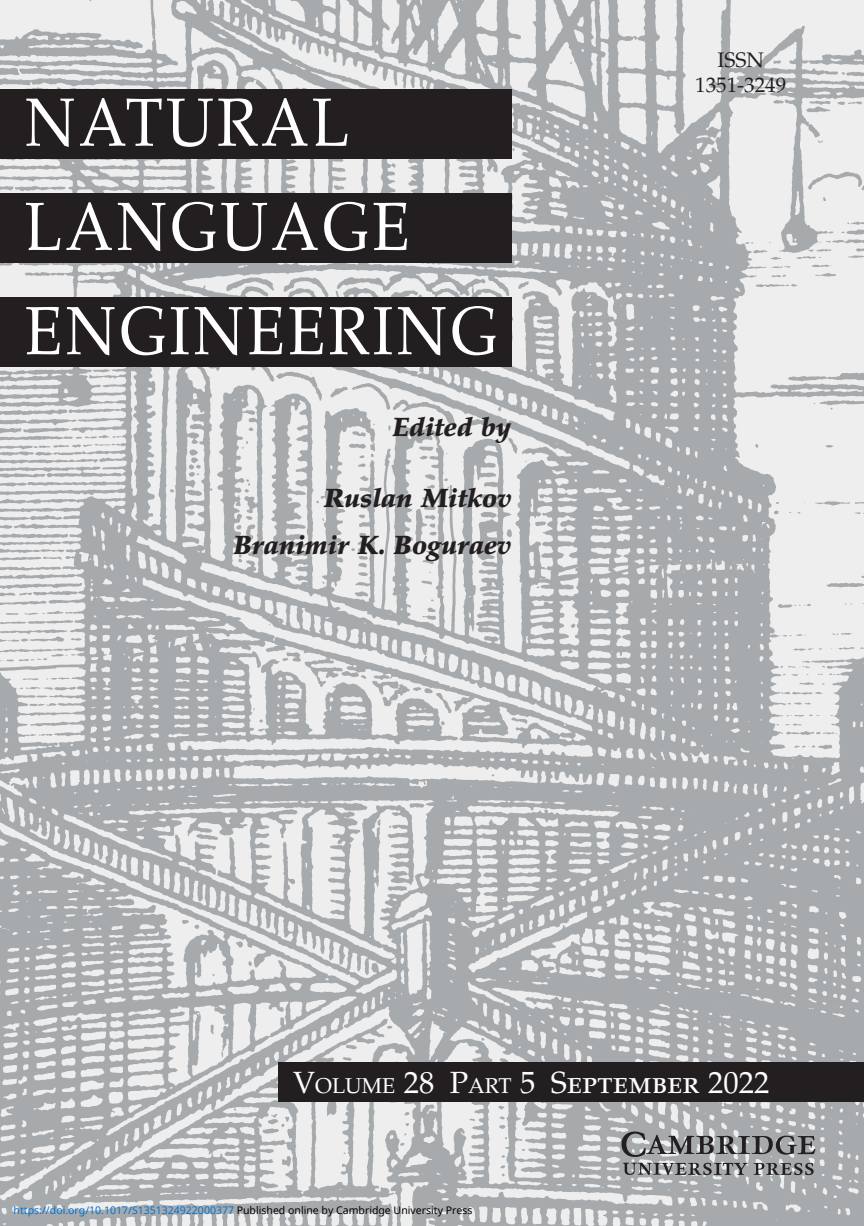
<style>
.page{position:relative;width:864px;height:1226px;background:#fff}
.page>*{position:absolute;margin:0;border:0;box-sizing:border-box;transform-origin:0 0}
.t1{font:30.62px "Palatino LT Pro";color:#fff}
.t2{font:italic 900 26.25px/47.2px "Palatino LT Pro";color:#231f20;text-align:right}
.t3{font:21px/25.2px "Palatino LT Pro";color:#231f20;text-align:center}
.t4{font:10.5px "Noto Sans";color:#0172cf}
.s1{font-size:21.35px}
.s2{color:#000}
</style>
<div class="page">
<img style="left:0;top:0;width:863px;height:1225px">
<img style="left:619px;top:1128px;width:199px;height:52px">
<div style="left:278px;top:1062px;width:585px;height:39px;background:#231f20"></div>
<div style="left:0;top:89px;width:511px;height:69px;background:#231f20"></div>
<svg style="left:26px;top:98px;width:48px;height:49px"></svg>
<svg style="left:80px;top:98px;width:227px;height:49px"></svg>
<svg style="left:313px;top:98px;width:34px;height:48px"></svg>
<div style="left:0;top:193px;width:511px;height:69px;background:#231f20"></div>
<svg style="left:26px;top:203px;width:34px;height:47px"></svg>
<svg style="left:66px;top:202px;width:46px;height:48px"></svg>
<svg style="left:118px;top:203px;width:47px;height:48px"></svg>
<svg style="left:172px;top:202px;width:43px;height:49px"></svg>
<svg style="left:221px;top:202px;width:96px;height:49px"></svg>
<svg style="left:324px;top:202px;width:43px;height:49px"></svg>
<svg style="left:373px;top:203px;width:34px;height:47px"></svg>
<div style="left:0;top:297px;width:511px;height:70px;background:#231f20"></div>
<svg style="left:26px;top:307px;width:34px;height:47px"></svg>
<svg style="left:67px;top:307px;width:47px;height:48px"></svg>
<svg style="left:121px;top:306px;width:43px;height:49px"></svg>
<svg style="left:171px;top:307px;width:17px;height:47px"></svg>
<svg style="left:195px;top:307px;width:47px;height:48px"></svg>
<svg style="left:249px;top:307px;width:33px;height:47px"></svg>
<svg style="left:289px;top:307px;width:34px;height:47px"></svg>
<svg style="left:330px;top:307px;width:61px;height:47px"></svg>
<svg style="left:398px;top:307px;width:47px;height:48px"></svg>
<svg style="left:452px;top:306px;width:43px;height:49px"></svg>
<img style="left:0;top:1054px;width:1px;height:127px">
<h2 class="t2" style="left:392px;top:403px;width:120px">Edited by</h2>
<h2 class="t2" style="left:233px;top:474px;width:279px">Ruslan Mitkov<br>Branimir K. Boguraev</h2>
<h3 class="t3" style="left:695px;top:47px;width:92px">ISSN<br>1351-3249</h3>
<h1 class="t1" style="left:293px;top:1064px;width:477px">V<span class="s1">OLUME</span> 28 P<span class="s1">ART</span> 5 SEPTEMBER 2022</h1>
<p class="t4" style="left:14px;top:1202px;width:460px">https://doi.org/10.1017/S1351324922000377 <span class="s2">Published online by Cambridge University Press</span></p>
</div>
